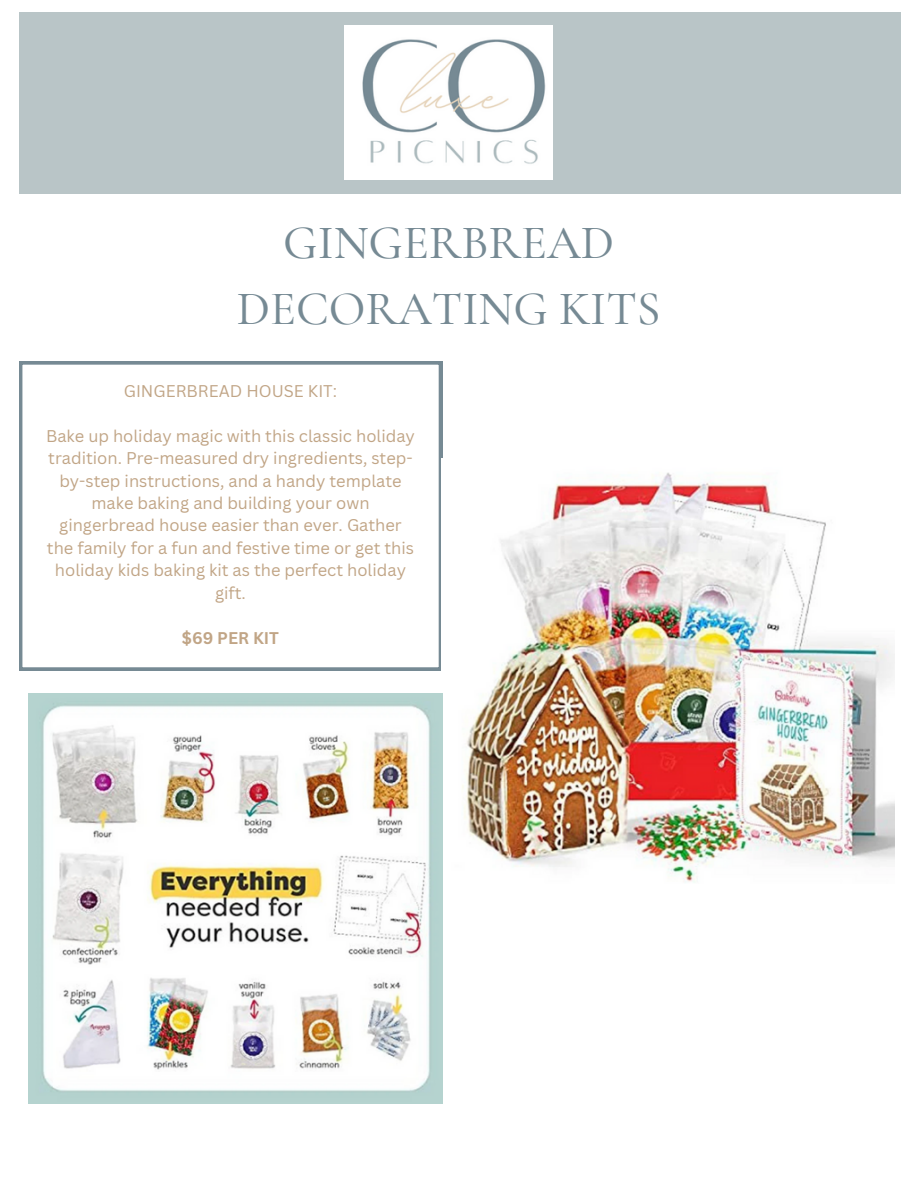
<style>
.page{position:relative;width:918px;height:1188px;background:#fff}
.page>*{position:absolute;margin:0;border:0;box-sizing:border-box;transform-origin:0 0}
.t1{font:500 48px/66.3px "Cormorant Garamond";color:#768a94;text-align:center}
.t2{font:16.5px/22.4px "Canva Sans";color:#c1a586;text-align:center}
.t3{font:700 16.5px "Canva Sans";color:#c1a586}
</style>
<div class="page">
<div style="left:19px;top:13px;width:882px;height:181px;background:#b9c5c7"></div>
<img style="left:345px;top:26px;width:208px;height:154px">
<svg style="left:19px;top:361px;width:423px;height:310px"></svg>
<img style="left:442px;top:472px;width:452px;height:411px">
<img style="left:28px;top:693px;width:414px;height:411px">
<h1 class="t1" style="left:237px;top:210px;width:425px">GINGERBREAD<br>DECORATING KITS</h1>
<p class="t2" style="left:124px;top:379px;width:215px">GINGERBREAD HOUSE KIT:</p>
<p class="t2" style="left:46px;top:424px;width:370px">Bake up holiday magic with this classic holiday tradition. Pre-measured dry ingredients, step&shy;by-step instructions, and a handy template make baking and building your own gingerbread house easier than ever. Gather the family for a fun and festive time or get this holiday kids baking kit as the perfect holiday gift.</p>
<p class="t3" style="left:182px;top:626px;width:99px">$69 PER KIT</p>
</div>
